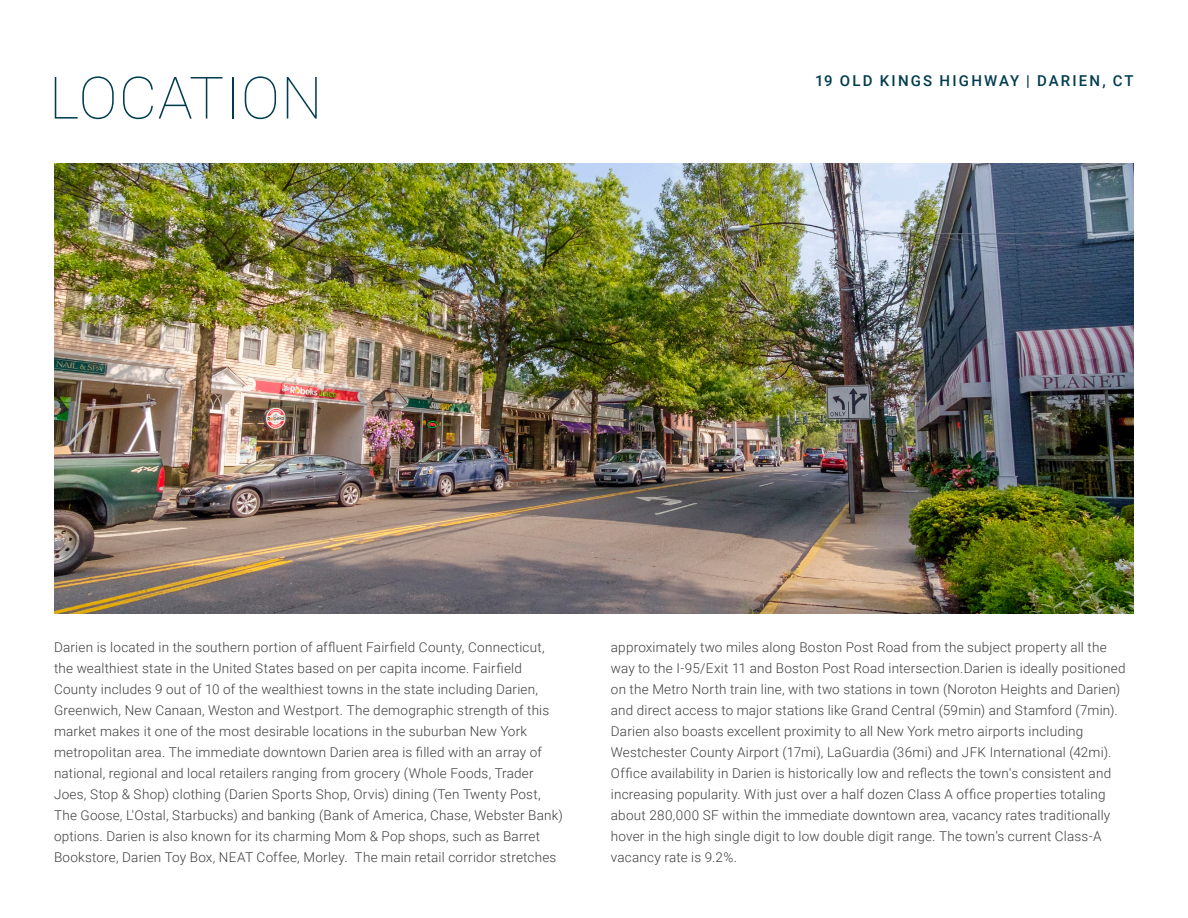
<style>
.page{position:relative;width:1188px;height:918px;background:#fff}
.page>*{position:absolute;margin:0;border:0;box-sizing:border-box;transform-origin:0 0}
.t1{font:100 58.5px "Roboto";letter-spacing:.015em;color:#003d4f}
.t2{font:500 15px "Roboto";letter-spacing:.145em;color:#003d4f}
.t3{font:300 13.5px/21px "Roboto";letter-spacing:.015em;color:#3e3e3f}
</style>
<div class="page">
<img style="left:54px;top:163px;width:1080px;height:450px">
<p class="t1" style="left:49px;top:57px;width:275px">LOCATION</p>
<p class="t2" style="left:815px;top:70px;width:320px">19 OLD KINGS HIGHWAY | DARIEN, CT</p>
<p class="t3" style="left:54px;top:636px;width:510px">Darien is located in the southern portion of affluent Fairfield County, Connecticut, the wealthiest state in the United States based on per capita income. Fairfield County includes 9 out of 10 of the wealthiest towns in the state including Darien, Greenwich, New Canaan, Weston and Westport. The demographic strength of this market makes it one of the most desirable locations in the suburban New York metropolitan area. The immediate downtown Darien area is filled with an array of national, regional and local retailers ranging from grocery (Whole Foods, Trader Joes, Stop &amp; Shop) clothing (Darien Sports Shop, Orvis) dining (Ten Twenty Post, The Goose, L'Ostal, Starbucks) and banking (Bank of America, Chase, Webster Bank) options. Darien is also known for its charming Mom &amp; Pop shops, such as Barret Bookstore, Darien Toy Box, NEAT Coffee, Morley. The main retail corridor stretches</p>
<p class="t3" style="left:611px;top:636px;width:516px">approximately two miles along Boston Post Road from the subject property all the way to the I-95/Exit 11 and Boston Post Road intersection.Darien is ideally positioned on the Metro North train line, with two stations in town (Noroton Heights and Darien) and direct access to major stations like Grand Central (59min) and Stamford (7min).<br>Darien also boasts excellent proximity to all New York metro airports including Westchester County Airport (17mi), LaGuardia (36mi) and JFK International (42mi).<br>Office availability in Darien is historically low and reflects the town's consistent and increasing popularity. With just over a half dozen Class A office properties totaling about 280,000 SF within the immediate downtown area, vacancy rates traditionally hover in the high single digit to low double digit range. The town’s current Class-A vacancy rate is 9.2%.</p>
</div>
